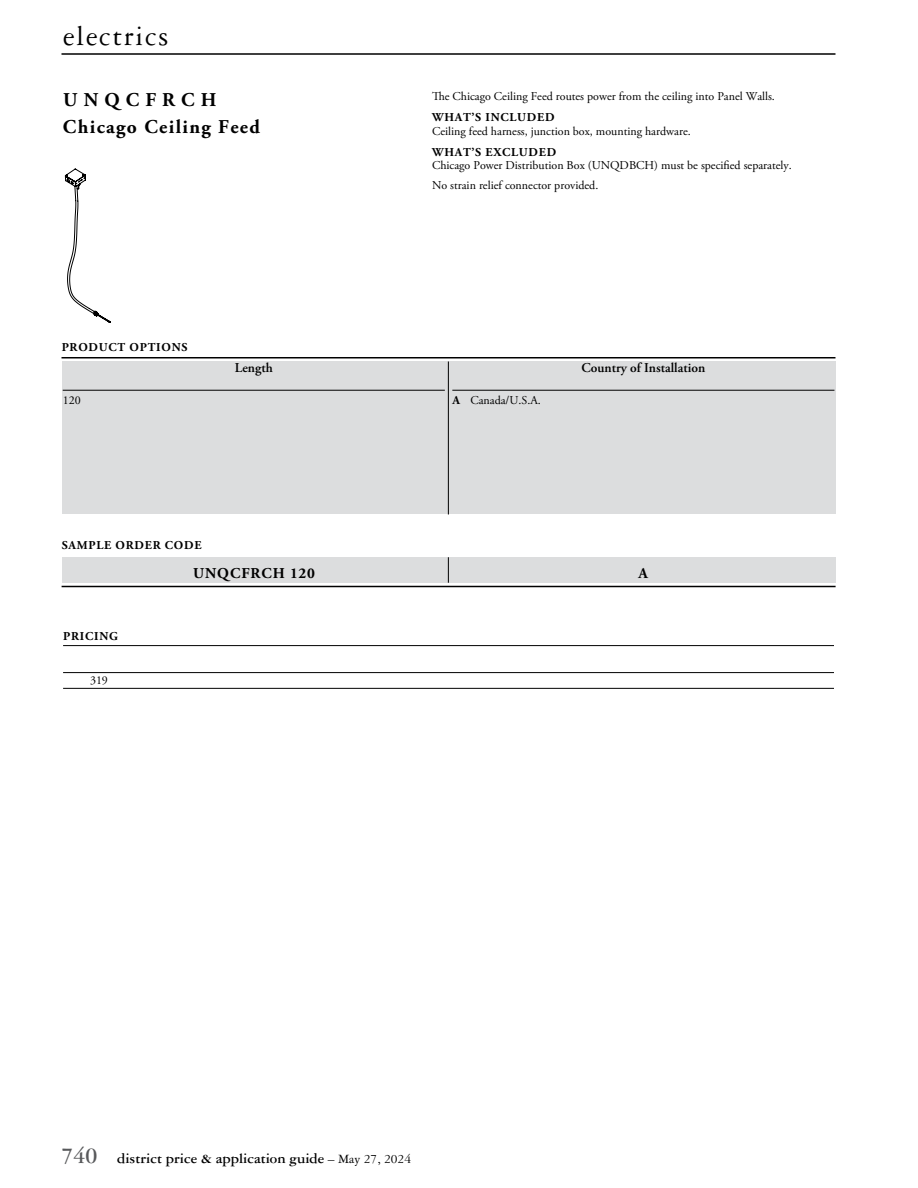
<style>
.page{position:relative;width:918px;height:1188px;background:#fff}
.page>*{position:absolute;margin:0;border:0;box-sizing:border-box;transform-origin:0 0}
.t1{font:30px "Garamond Three";letter-spacing:.05em;color:#000}
.t2{font:700 19.5px/27px "Adobe Garamond Pro";letter-spacing:.07em;color:#000}
.t3{font:700 15px "Garamond Three";color:#000}
.t4{font:700 15px "Adobe Garamond Pro";letter-spacing:.065em;color:#000}
.t5{font:600 13.5px "Adobe Garamond Pro";color:#000}
.t6{font:12px/19.5px "Adobe Garamond Pro";color:#000}
.t7{font:700 12px "Adobe Garamond Pro";letter-spacing:.065em;color:#000}
.s1{font-weight:700}
.s2{font-size:24px;color:#58595b}
.s3{font-weight:400;font-size:13.5px}
</style>
<div class="page">
<hr style="left:62px;top:53px;width:774px;height:2px;background:#000">
<svg style="left:65px;top:169px;width:46px;height:154px"></svg>
<div style="left:62px;top:557px;width:774px;height:26px;background:#dcddde"></div>
<div style="left:62px;top:362px;width:774px;height:152px;background:#dcddde"></div>
<hr style="left:63px;top:390px;width:382px;height:1px;background:#000">
<hr style="left:452px;top:390px;width:382px;height:1px;background:#000">
<hr style="left:448px;top:362px;width:1px;height:152px;background:#000">
<hr style="left:62px;top:586px;width:774px;height:1px;background:#000">
<svg style="left:448px;top:557px;width:1px;height:26px"></svg>
<hr style="left:62px;top:357px;width:774px;height:1px;background:#000">
<hr style="left:63px;top:645px;width:771px;height:1px;background:#000">
<hr style="left:63px;top:672px;width:771px;height:1px;background:#000">
<hr style="left:63px;top:688px;width:771px;height:1px;background:#000">
<h1 class="t1" style="left:63px;top:20px;width:107px">electrics</h1>
<h2 class="t2" style="left:63px;top:86px;width:198px">UNQCFRCH<br>Chicago Ceiling Feed</h2>
<p class="t7" style="left:62px;top:340px;width:127px">PRODUCT OPTIONS</p>
<p class="t6" style="left:63px;top:391px;width:19px">120</p>
<p class="t5" style="left:235px;top:360px;width:39px">Length</p>
<p class="t7" style="left:62px;top:538px;width:141px">SAMPLE ORDER CODE</p>
<p class="t6" style="left:432px;top:87px;width:344px">The Chicago Ceiling Feed routes power from the ceiling into Panel Walls.</p>
<p class="t7" style="left:432px;top:110px;width:124px">WHAT’S INCLUDED</p>
<p class="t6" style="left:432px;top:122px;width:260px">Ceiling feed harness, junction box, mounting hardware.</p>
<p class="t7" style="left:432px;top:145px;width:126px">WHAT’S EXCLUDED</p>
<p class="t6" style="left:432px;top:156px;width:361px">Chicago Power Distribution Box (UNQDBCH) must be specified separately.<br>No strain relief connector provided.</p>
<p class="t6" style="left:452px;top:391px;width:90px"><span class="s1">A</span> Canada/U.S.A.</p>
<p class="t5" style="left:582px;top:360px;width:125px">Country of Installation</p>
<p class="t7" style="left:63px;top:629px;width:56px">PRICING</p>
<p class="t6" style="left:90px;top:671px;width:19px">319</p>
<p class="t4" style="left:193px;top:564px;width:123px">UNQCFRCH 120</p>
<p class="t4" style="left:639px;top:564px;width:11px">A</p>
<p class="t3" style="left:62px;top:1150px;width:351px"><span class="s2">740</span> district price &amp; application guide <span class="s3">– May 27, 2024</span></p>
</div>
